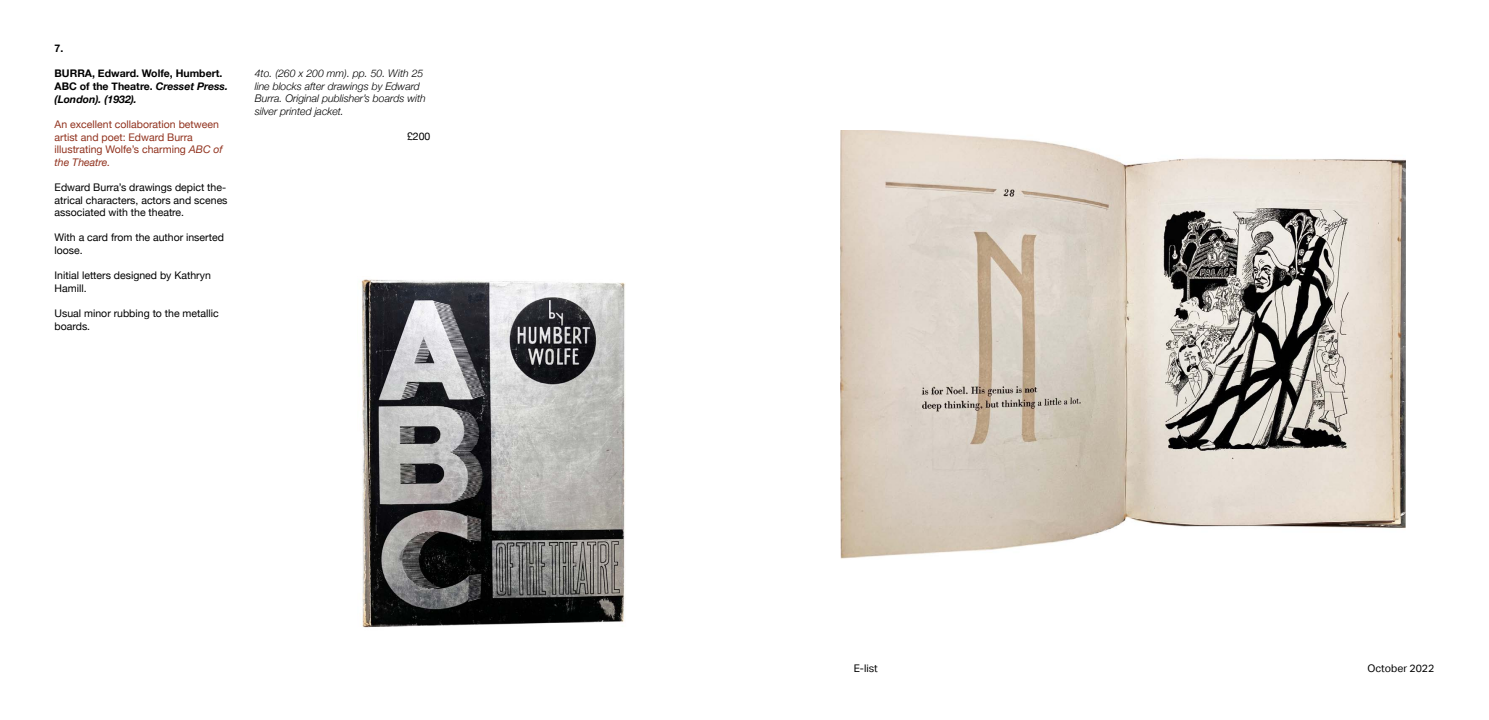
<style>
.page{position:relative;width:1489px;height:720px;background:#fff}
.page>*{position:absolute;margin:0;border:0;box-sizing:border-box;transform-origin:0 0}
.t1{font:10.5px/12.6px "Helvetica Neue";color:#000}
.t2{font:italic 300 10.5px/12.6px "Helvetica Neue";color:#000}
.t3{font:10.5px/12.6px "Helvetica Neue";color:#91321e}
.t4{font:700 10.5px/12.6px "Helvetica Neue";color:#000}
.t5{font:10.5px "Aktiv Grotesk";color:#000}
.s1{font-style:italic}
</style>
<div class="page">
<img style="left:361px;top:279px;width:264px;height:349px">
<img style="left:840px;top:130px;width:565px;height:429px">
<p class="t4" style="left:55px;top:42px;width:10px">7.</p>
<p class="t4" style="left:55px;top:68px;width:175px">BURRA, Edward. Wolfe, Humbert.<br>ABC of the Theatre. <span class="s1">Cresset Press. (London). (1932).</span></p>
<p class="t3" style="left:55px;top:118px;width:169px">An excellent collaboration between artist and poet: Edward Burra illustrating Wolfe’s charming <span class="s1">ABC of the Theatre.</span></p>
<p class="t1" style="left:55px;top:181px;width:174px">Edward Burra’s drawings depict the&shy;atrical characters, actors and scenes associated with the theatre.</p>
<p class="t1" style="left:55px;top:232px;width:171px">With a card from the author inserted loose.</p>
<p class="t1" style="left:55px;top:270px;width:158px">Initial letters designed by Kathryn<br>Hamill.</p>
<p class="t1" style="left:55px;top:307px;width:166px">Usual minor rubbing to the metallic boards.</p>
<p class="t2" style="left:255px;top:66px;width:172px">4to. (260 x 200 mm). pp. 50. With 25 line blocks after drawings by Edward Burra. Original publisher’s boards with silver printed jacket.</p>
<p class="t1" style="left:407px;top:131px;width:25px">£200</p>
<p class="t5" style="left:853px;top:661px;width:26px">E-list</p>
<p class="t5" style="left:1367px;top:661px;width:69px">October 2022</p>
</div>
